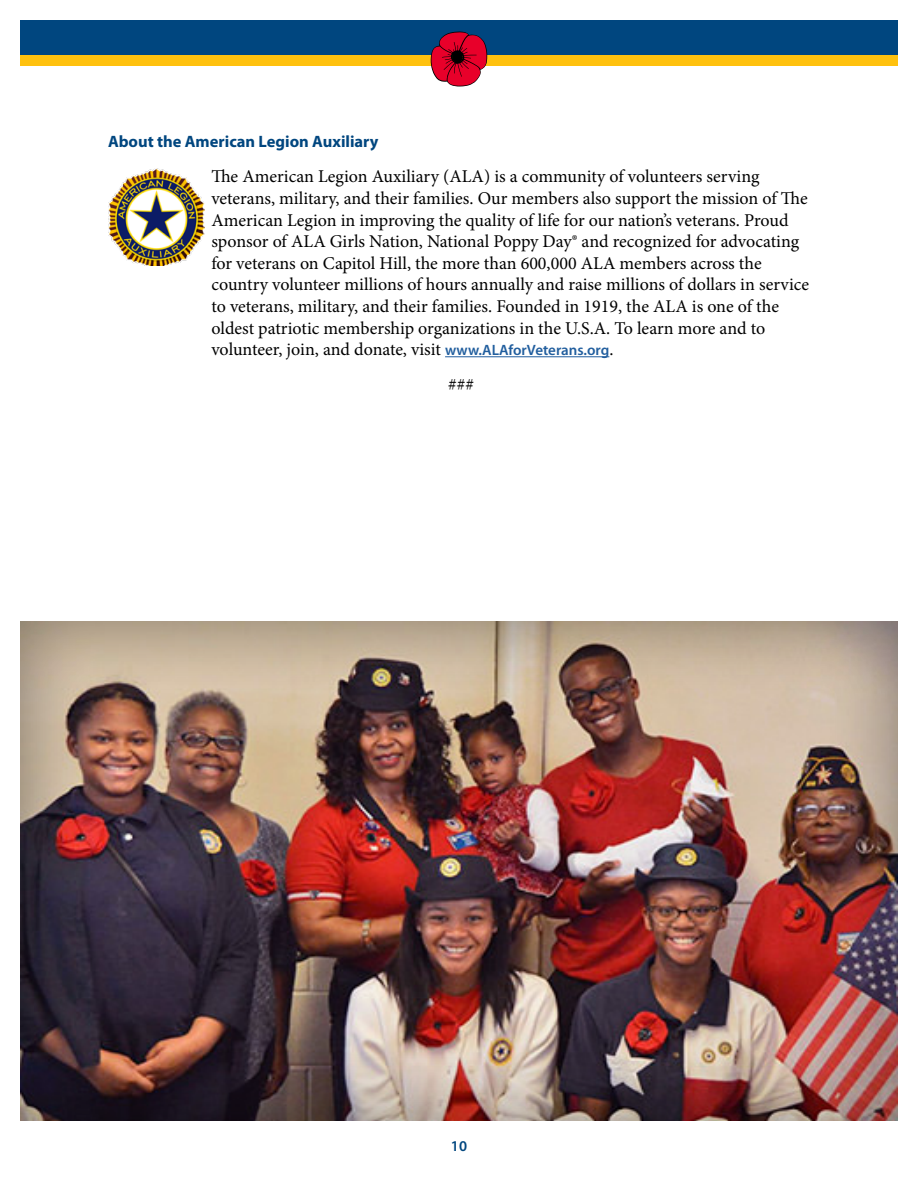
<style>
.page{position:relative;width:918px;height:1188px;background:#fff}
.page>*{position:absolute;margin:0;border:0;box-sizing:border-box;transform-origin:0 0}
.t1{font:18px/21.6px "Minion Pro";color:#000}
.t2{font:700 16.5px "Myriad Pro";color:#00467f}
.t3{font:600 15px "Myriad Pro";color:#00467f}
.s1{font-family:"Myriad Pro";font-weight:600;font-size:15px;color:#215e9e}
</style>
<div class="page">
<div style="left:20px;top:20px;width:878px;height:35px;background:#00467f"></div>
<div style="left:20px;top:55px;width:878px;height:11px;background:#ffc10e"></div>
<svg style="left:431px;top:32px;width:56px;height:54px"></svg>
<hr style="left:445px;top:356px;width:164px;height:1px;background:#215e9e">
<img style="left:108px;top:169px;width:97px;height:96px">
<div style="left:8px;top:610px;width:902px;height:510px;background:#000;opacity:.4"></div>
<p class="t2" style="left:108px;top:133px;width:272px">About the American Legion Auxiliary</p>
<p class="t1" style="left:211px;top:166px;width:599px">The American Legion Auxiliary (ALA) is a community of volunteers serving veterans, military, and their families. Our members also support the mission of The American Legion in improving the quality of life for our nation’s veterans. Proud sponsor of ALA Girls Nation, National Poppy Day® and recognized for advocating for veterans on Capitol Hill, the more than 600,000 ALA members across the country volunteer millions of hours annually and raise millions of dollars in service to veterans, military, and their families. Founded in 1919, the ALA is one of the oldest patriotic membership organizations in the U.S.A. To learn more and to volunteer, join, and donate, visit <span class="s1">www.ALAforVeterans.org</span>.</p>
<p class="t1" style="left:448px;top:374px;width:27px">###</p>
<p class="t3" style="left:451px;top:1138px;width:18px">10</p>
</div>
